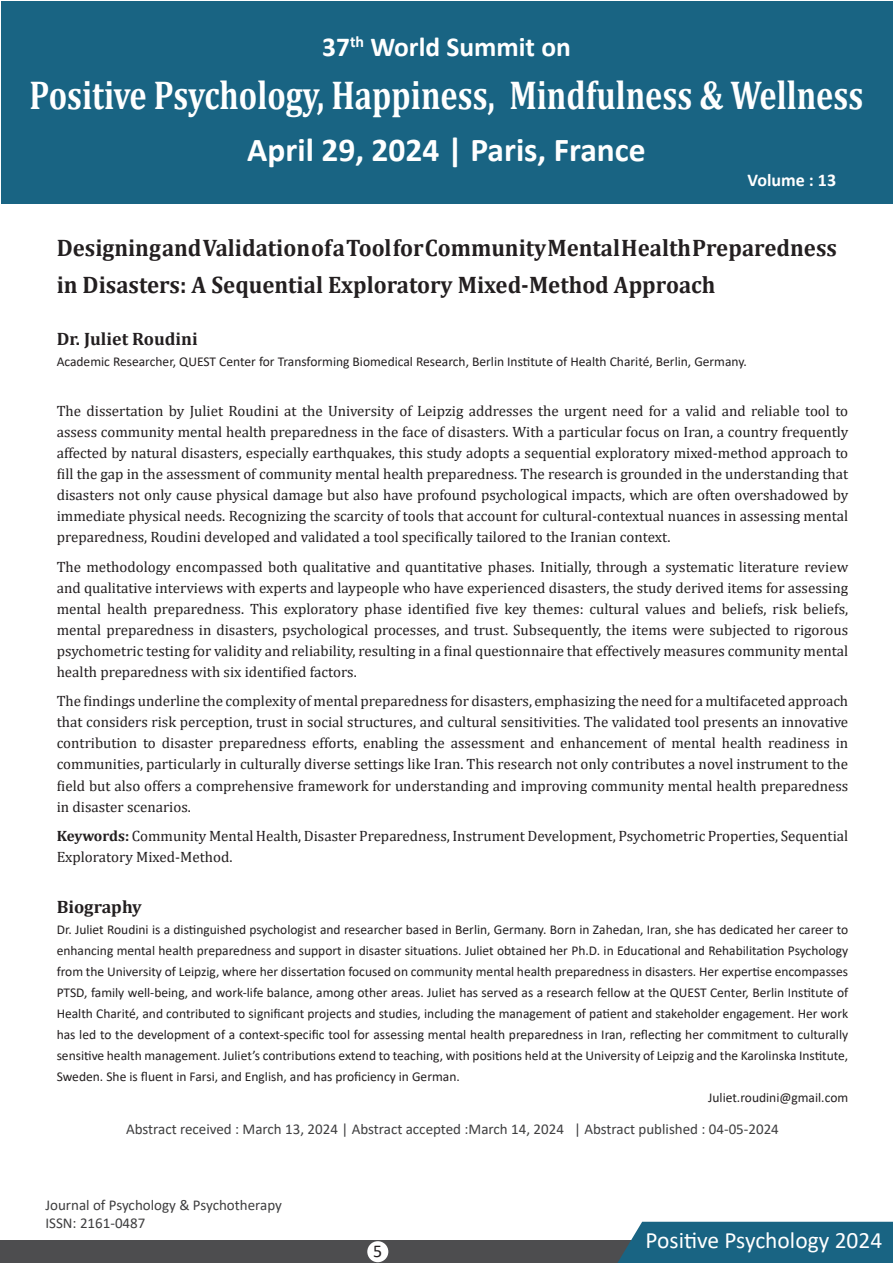
<style>
.page{position:relative;width:893px;height:1263px;background:#fff}
.page>*{position:absolute;margin:0;border:0;box-sizing:border-box;transform-origin:0 0}
.t1{font:700 40.5px "Cambria";color:#fff;scale:.8 1}
.t2{font:700 33.45px "Calibri";color:#fff}
.t3{font:700 27.45px "Calibri";color:#fff}
.t4{font:700 24px/37.5px "Cambria";color:#231f20;scale:.95 1}
.t5{font:23.4px "Calibri";color:#fff}
.t6{font:700 18px "Cambria";color:#231f20}
.t7{font:700 18px "Calibri";color:#fff}
.t8{font:18px "Calibri";color:#231f20}
.t9{font:15px/21px "Cambria";color:#231f20;text-align:justify}
.t10{font:15px/18px "Calibri";color:#3e3e3f}
.t11{font:13.5px/21px "Calibri";color:#231f20;text-align:justify}
.s1{font-weight:700}
</style>
<div class="page">
<div style="left:1px;top:1px;width:891px;height:202px;background:#196483"></div>
<div style="left:0;top:1240px;width:668px;height:23px;background:#4d4d4f"></div>
<div style="left:617px;top:1222px;width:276px;height:41px;background:#196483"></div>
<div style="left:367px;top:1241px;width:21px;height:21px;background:#fff;border-radius:50%"></div>
<h3 class="t3" style="left:322px;top:28px;width:250px">37<sup>th</sup> World Summit on</h3>
<h1 class="t1" style="left:30px;top:66px;width:1043px">Positive Psychology, Happiness, Mindfulness &amp; Wellness</h1>
<h2 class="t2" style="left:247px;top:127px;width:400px">April 29, 2024 | Paris, France</h2>
<p class="t7" style="left:748px;top:168px;width:90px">Volume : 13</p>
<p class="t4" style="left:57px;top:228px;width:823px">Designing and Validation of a Tool for Community Mental Health Preparedness in Disasters: A Sequential Exploratory Mixed-Method Approach</p>
<p class="t6" style="left:57px;top:326px;width:143px">Dr. Juliet Roudini</p>
<p class="t11" style="left:57px;top:351px;width:692px">Academic Researcher, QUEST Center for Transforming Biomedical Research, Berlin Institute of Health Charité, Berlin, Germany.</p>
<p class="t9" style="left:57px;top:401px;width:793px">The dissertation by Juliet Roudini at the University of Leipzig addresses the urgent need for a valid and reliable tool to assess community mental health preparedness in the face of disasters. With a particular focus on Iran, a country frequently affected by natural disasters, especially earthquakes, this study adopts a sequential exploratory mixed-method approach to fill the gap in the assessment of community mental health preparedness. The research is grounded in the understanding that disasters not only cause physical damage but also have profound psychological impacts, which are often overshadowed by immediate physical needs. Recognizing the scarcity of tools that account for cultural-contextual nuances in assessing mental preparedness, Roudini developed and validated a tool specifically tailored to the Iranian context.</p>
<p class="t9" style="left:57px;top:556px;width:793px">The methodology encompassed both qualitative and quantitative phases. Initially, through a systematic literature review and qualitative interviews with experts and laypeople who have experienced disasters, the study derived items for assessing mental health preparedness. This exploratory phase identified five key themes: cultural values and beliefs, risk beliefs, mental preparedness in disasters, psychological processes, and trust. Subsequently, the items were subjected to rigorous psychometric testing for validity and reliability, resulting in a final questionnaire that effectively measures community mental health preparedness with six identified factors.</p>
<p class="t9" style="left:57px;top:691px;width:793px">The findings underline the complexity of mental preparedness for disasters, emphasizing the need for a multifaceted approach that considers risk perception, trust in social structures, and cultural sensitivities. The validated tool presents an innovative contribution to disaster preparedness efforts, enabling the assessment and enhancement of mental health readiness in communities, particularly in culturally diverse settings like Iran. This research not only contributes a novel instrument to the field but also offers a comprehensive framework for understanding and improving community mental health preparedness in disaster scenarios.</p>
<p class="t9" style="left:57px;top:825px;width:793px"><span class="s1">Keywords:</span> Community Mental Health, Disaster Preparedness, Instrument Development, Psychometric Properties, Sequential<br>Exploratory Mixed-Method.</p>
<p class="t6" style="left:57px;top:894px;width:87px">Biography</p>
<p class="t11" style="left:57px;top:918px;width:793px">Dr. Juliet Roudini is a distinguished psychologist and researcher based in Berlin, Germany. Born in Zahedan, Iran, she has dedicated her career to enhancing mental health preparedness and support in disaster situations. Juliet obtained her Ph.D. in Educational and Rehabilitation Psychology from the University of Leipzig, where her dissertation focused on community mental health preparedness in disasters. Her expertise encompasses PTSD, family well-being, and work-life balance, among other areas. Juliet has served as a research fellow at the QUEST Center, Berlin Institute of Health Charité, and contributed to significant projects and studies, including the management of patient and stakeholder engagement. Her work has led to the development of a context-specific tool for assessing mental health preparedness in Iran, reflecting her commitment to culturally sensitive health management. Juliet’s contributions extend to teaching, with positions held at the University of Leipzig and the Karolinska Institute, Sweden. She is fluent in Farsi, and English, and has proficiency in German.</p>
<p class="t11" style="left:708px;top:1086px;width:142px">Juliet.roudini@gmail.com</p>
<p class="t10" style="left:126px;top:1119px;width:654px">Abstract received : March 13, 2024 | Abstract accepted :March 14, 2024 | Abstract published : 04-05-2024</p>
<p class="t10" style="left:45px;top:1196px;width:238px">Journal of Psychology &amp; Psychotherapy<br>ISSN: 2161-0487</p>
<p class="t8" style="left:373px;top:1239px;width:11px">5</p>
<h3 class="t5" style="left:646px;top:1224px;width:238px">Positive Psychology 2024</h3>
</div>
